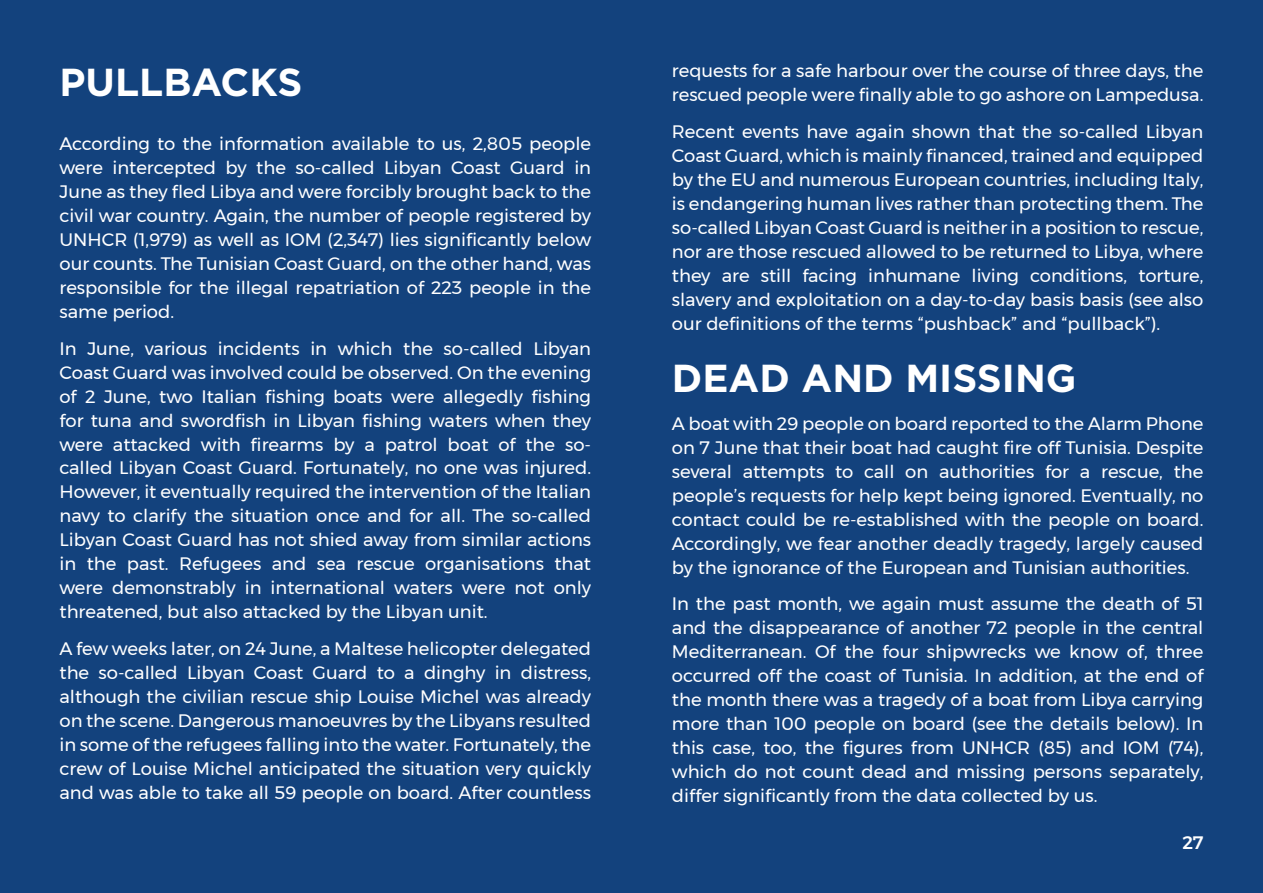
<style>
.page{position:relative;width:1263px;height:893px;background:#13427d}
.page>*{position:absolute;margin:0;border:0;box-sizing:border-box;transform-origin:0 0}
.t1{font:700 39px "Gotham";color:#fff}
.t2{font:18px/24px "Montserrat";color:#fff;text-align:justify}
.t3{font:500 18px "Montserrat";color:#fff}
</style>
<div class="page">
<h1 class="t1" style="left:60px;top:60px;width:244px">PULLBACKS</h1>
<p class="t2" style="left:60px;top:131px;width:533px">According to the information available to us, 2,805 people were intercepted by the so-called Libyan Coast Guard in June as they fled Libya and were forcibly brought back to the civil war country. Again, the number of people registered by UNHCR (1,979) as well as IOM (2,347) lies significantly below our counts. The Tunisian Coast Guard, on the other hand, was responsible for the illegal repatriation of 223 people in the same period.</p>
<p class="t2" style="left:60px;top:336px;width:533px">In June, various incidents in which the so-called Libyan Coast Guard was involved could be observed. On the evening of 2 June, two Italian fishing boats were allegedly fishing for tuna and swordfish in Libyan fishing waters when they were attacked with firearms by a patrol boat of the so&shy;called Libyan Coast Guard. Fortunately, no one was injured.<br>However, it eventually required the intervention of the Italian navy to clarify the situation once and for all. The so-called Libyan Coast Guard has not shied away from similar actions in the past. Refugees and sea rescue organisations that were demonstrably in international waters were not only threatened, but also attacked by the Libyan unit.</p>
<p class="t2" style="left:60px;top:637px;width:533px">A few weeks later, on 24 June, a Maltese helicopter delegated the so-called Libyan Coast Guard to a dinghy in distress, although the civilian rescue ship Louise Michel was already on the scene. Dangerous manoeuvres by the Libyans resulted in some of the refugees falling into the water. Fortunately, the crew of Louise Michel anticipated the situation very quickly and was able to take all 59 people on board. After countless</p>
<p class="t2" style="left:672px;top:58px;width:533px">requests for a safe harbour over the course of three days, the rescued people were finally able to go ashore on Lampedusa.</p>
<p class="t2" style="left:672px;top:119px;width:533px">Recent events have again shown that the so-called Libyan Coast Guard, which is mainly financed, trained and equipped by the EU and numerous European countries, including Italy, is endangering human lives rather than protecting them. The so-called Libyan Coast Guard is neither in a position to rescue, nor are those rescued allowed to be returned to Libya, where they are still facing inhumane living conditions, torture, slavery and exploitation on a day-to-day basis basis (see also our definitions of the terms “pushback” and “pullback”).</p>
<h1 class="t1" style="left:672px;top:356px;width:406px">DEAD AND MISSING</h1>
<p class="t2" style="left:672px;top:411px;width:533px">A boat with 29 people on board reported to the Alarm Phone on 7 June that their boat had caught fire off Tunisia. Despite several attempts to call on authorities for a rescue, the people’s requests for help kept being ignored. Eventually, no contact could be re-established with the people on board.<br>Accordingly, we fear another deadly tragedy, largely caused by the ignorance of the European and Tunisian authorities.</p>
<p class="t2" style="left:672px;top:592px;width:533px">In the past month, we again must assume the death of 51 and the disappearance of another 72 people in the central Mediterranean. Of the four shipwrecks we know of, three occurred off the coast of Tunisia. In addition, at the end of the month there was a tragedy of a boat from Libya carrying more than 100 people on board (see the details below). In this case, too, the figures from UNHCR (85) and IOM (74), which do not count dead and missing persons separately, differ significantly from the data collected by us.</p>
<p class="t3" style="left:1182px;top:828px;width:22px">27</p>
</div>
